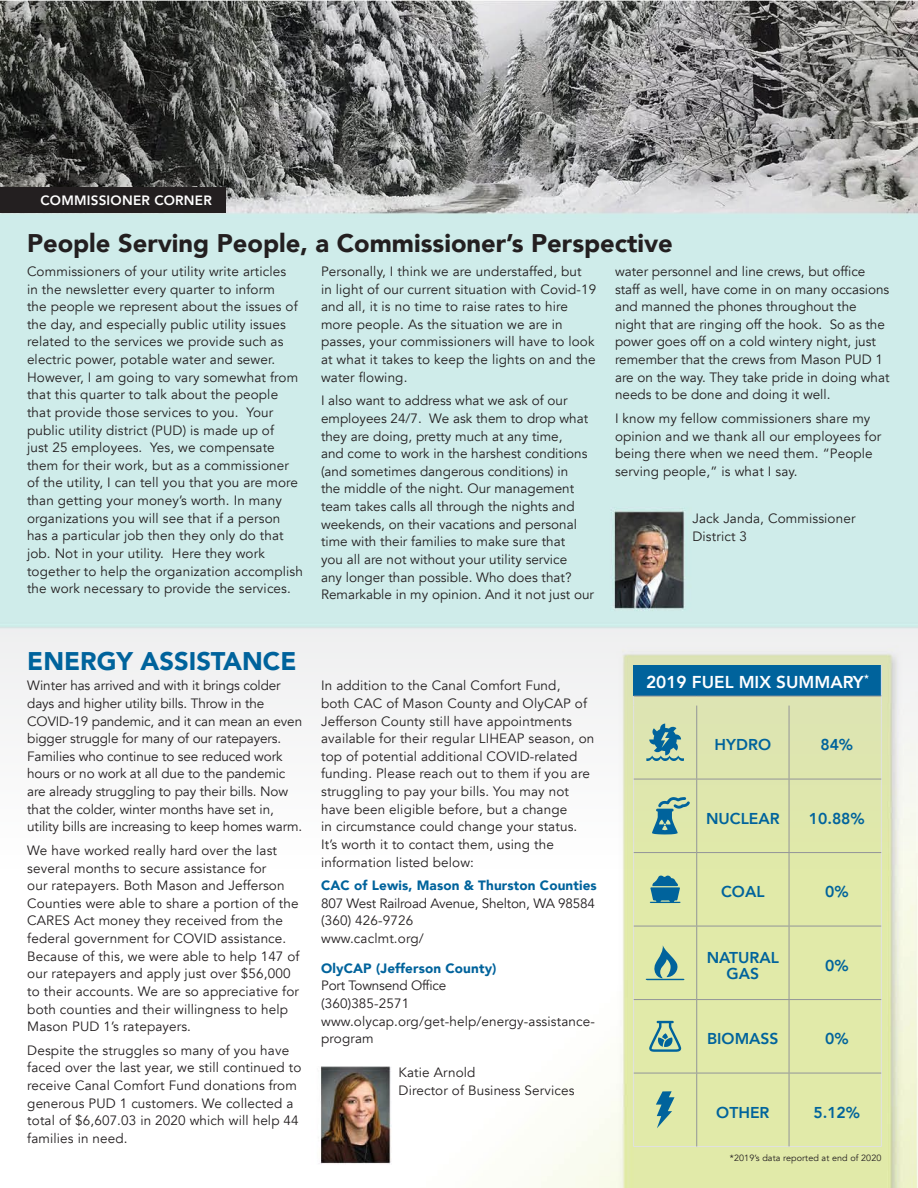
<style>
.page{position:relative;width:918px;height:1188px;background:#fff}
.page>*{position:absolute;margin:0;border:0;box-sizing:border-box;transform-origin:0 0}
.Body{font:900 25.5px "Avenir";color:#231f20}
.Body-2{font:900 25.5px "Avenir";color:#00639c}
.t1{font:800 17.25px "Avenir";color:#fff}
.t2{font:800 15.75px/16.4px "Avenir";color:#00639c;text-align:center}
.Body-3{font:13.5px/17.7px "Avenir";letter-spacing:.01em;color:#231f20}
.Body-4{font:13.5px/17.7px "Avenir";letter-spacing:-.01em;color:#231f20}
.Body-5{font:13.5px/17.7px "Avenir";letter-spacing:-.015em;color:#231f20}
.Body-6{font:900 13.5px "Avenir";letter-spacing:.01em;color:#00639c}
.t3{font:800 13.5px "Avenir";letter-spacing:.015em;color:#fff}
.Body-7{font:9px "Avenir";letter-spacing:.01em;color:#231f20}
.s1{font-weight:900;color:#00639c}
</style>
<div class="page">
<img style="left:0;top:1px;width:918px;height:1187px">
<svg style="left:0;top:627px;width:918px;height:280px;fill:#f4f4f5"></svg>
<div style="left:634px;top:665px;width:247px;height:31px;background:#00639c"></div>
<hr style="left:881px;top:665px;width:1px;height:31px;background:#ccdaeb">
<hr style="left:634px;top:696px;width:63px;height:1px;background:#939598">
<hr style="left:697px;top:696px;width:92px;height:1px;background:#939598">
<hr style="left:789px;top:696px;width:93px;height:1px;background:#939598">
<hr style="left:633px;top:706px;width:1px;height:73px;background:#e0e1e3">
<hr style="left:881px;top:706px;width:1px;height:73px;background:#e0e1e3">
<hr style="left:633px;top:779px;width:1px;height:74px;background:#e0e1e3">
<hr style="left:881px;top:779px;width:1px;height:74px;background:#e0e1e3">
<hr style="left:633px;top:853px;width:1px;height:73px;background:#e0e1e3">
<hr style="left:881px;top:853px;width:1px;height:73px;background:#e0e1e3">
<hr style="left:633px;top:926px;width:1px;height:74px;background:#e0e1e3">
<hr style="left:881px;top:926px;width:1px;height:74px;background:#e0e1e3">
<hr style="left:633px;top:1000px;width:1px;height:73px;background:#e0e1e3">
<hr style="left:881px;top:1000px;width:1px;height:73px;background:#e0e1e3">
<hr style="left:633px;top:1073px;width:1px;height:73px;background:#e0e1e3">
<hr style="left:634px;top:1146px;width:63px;height:1px;background:#e0e1e3">
<hr style="left:697px;top:1146px;width:92px;height:1px;background:#e0e1e3">
<hr style="left:881px;top:1073px;width:1px;height:73px;background:#e0e1e3">
<hr style="left:789px;top:1146px;width:92px;height:1px;background:#e0e1e3">
<hr style="left:696px;top:706px;width:1px;height:73px;background:#939598">
<hr style="left:789px;top:706px;width:1px;height:73px;background:#939598">
<hr style="left:634px;top:779px;width:63px;height:1px;background:#939598">
<hr style="left:697px;top:779px;width:92px;height:1px;background:#939598">
<hr style="left:696px;top:779px;width:1px;height:73px;background:#939598">
<hr style="left:789px;top:779px;width:92px;height:1px;background:#939598">
<hr style="left:789px;top:779px;width:1px;height:73px;background:#939598">
<hr style="left:634px;top:852px;width:63px;height:1px;background:#939598">
<hr style="left:697px;top:852px;width:92px;height:1px;background:#939598">
<hr style="left:696px;top:853px;width:1px;height:73px;background:#939598">
<hr style="left:789px;top:852px;width:92px;height:1px;background:#939598">
<hr style="left:789px;top:853px;width:1px;height:73px;background:#939598">
<hr style="left:634px;top:926px;width:63px;height:1px;background:#939598">
<hr style="left:697px;top:926px;width:92px;height:1px;background:#939598">
<hr style="left:696px;top:926px;width:1px;height:73px;background:#939598">
<hr style="left:789px;top:926px;width:92px;height:1px;background:#939598">
<hr style="left:789px;top:926px;width:1px;height:73px;background:#939598">
<hr style="left:634px;top:999px;width:63px;height:1px;background:#939598">
<hr style="left:697px;top:999px;width:92px;height:1px;background:#939598">
<hr style="left:696px;top:1000px;width:1px;height:73px;background:#939598">
<hr style="left:789px;top:999px;width:92px;height:1px;background:#939598">
<hr style="left:789px;top:1000px;width:1px;height:73px;background:#939598">
<hr style="left:634px;top:1073px;width:63px;height:1px;background:#939598">
<hr style="left:697px;top:1073px;width:92px;height:1px;background:#939598">
<hr style="left:696px;top:1073px;width:1px;height:73px;background:#939598">
<hr style="left:789px;top:1073px;width:92px;height:1px;background:#939598">
<hr style="left:789px;top:1073px;width:1px;height:73px;background:#939598">
<svg style="left:646px;top:724px;width:38px;height:37px"></svg>
<svg style="left:652px;top:797px;width:38px;height:38px"></svg>
<svg style="left:650px;top:875px;width:31px;height:28px"></svg>
<svg style="left:646px;top:945px;width:39px;height:35px"></svg>
<svg style="left:649px;top:1021px;width:32px;height:31px"></svg>
<svg style="left:656px;top:1091px;width:19px;height:37px"></svg>
<div style="left:0;top:188px;width:226px;height:25px;background:#231f20"></div>
<p class="t3" style="left:40px;top:190px;width:173px">COMMISSIONER CORNER</p>
<p class="Body" style="left:27px;top:222px;width:647px">People Serving People, a Commissioner’s Perspective</p>
<p class="Body-3" style="left:27px;top:263px;width:278px">Commissioners of your utility write articles<br>in the newsletter every quarter to inform<br>the people we represent about the issues of the day, and especially public utility issues related to the services we provide such as electric power, potable water and sewer.<br>However, I am going to vary somewhat from that this quarter to talk about the people that provide those services to you. Your public utility district (PUD) is made up of<br>just 25 employees. Yes, we compensate them for their work, but as a commissioner of the utility, I can tell you that you are more than getting your money’s worth. In many organizations you will see that if a person has a particular job then they only do that job. Not in your utility. Here they work together to help the organization accomplish the work necessary to provide the services.</p>
<p class="Body-3" style="left:321px;top:263px;width:277px">Personally, I think we are understaffed, but<br>in light of our current situation with Covid-19 and all, it is no time to raise rates to hire more people. As the situation we are in passes, your commissioners will have to look at what it takes to keep the lights on and the water flowing.</p>
<p class="Body-3" style="left:615px;top:263px;width:276px">water personnel and line crews, but office staff as well, have come in on many occasions and manned the phones throughout the night that are ringing off the hook. So as the power goes off on a cold wintery night, just remember that the crews from Mason PUD 1 are on the way. They take pride in doing what needs to be done and doing it well.</p>
<p class="Body-3" style="left:615px;top:410px;width:268px">I know my fellow commissioners share my opinion and we thank all our employees for being there when we need them. “People serving people,” is what I say.</p>
<p class="Body-3" style="left:692px;top:510px;width:165px">Jack Janda, Commissioner<br>District 3</p>
<p class="Body-3" style="left:321px;top:392px;width:274px">I also want to address what we ask of our employees 24/7. We ask them to drop what they are doing, pretty much at any time,<br>and come to work in the harshest conditions (and sometimes dangerous conditions) in<br>the middle of the night. Our management team takes calls all through the nights and weekends, on their vacations and personal time with their families to make sure that<br>you all are not without your utility service<br>any longer than possible. Who does that?<br>Remarkable in my opinion. And it not just our</p>
<p class="Body-2" style="left:27px;top:639px;width:271px">ENERGY ASSISTANCE</p>
<p class="Body-4" style="left:27px;top:677px;width:277px">Winter has arrived and with it brings colder days and higher utility bills. Throw in the COVID-19 pandemic, and it can mean an even bigger struggle for many of our ratepayers.<br>Families who continue to see reduced work hours or no work at all due to the pandemic are already struggling to pay their bills. Now that the colder, winter months have set in, utility bills are increasing to keep homes warm.</p>
<p class="Body-3" style="left:27px;top:842px;width:274px">We have worked really hard over the last several months to secure assistance for<br>our ratepayers. Both Mason and Jefferson Counties were able to share a portion of the CARES Act money they received from the federal government for COVID assistance.<br>Because of this, we were able to help 147 of our ratepayers and apply just over $56,000 to their accounts. We are so appreciative for both counties and their willingness to help Mason PUD 1’s ratepayers.</p>
<p class="Body-3" style="left:27px;top:1042px;width:276px">Despite the struggles so many of you have faced over the last year, we still continued to receive Canal Comfort Fund donations from generous PUD 1 customers. We collected a total of $6,607.03 in 2020 which will help 44 families in need.</p>
<p class="Body-3" style="left:321px;top:677px;width:275px">In addition to the Canal Comfort Fund,<br>both CAC of Mason County and OlyCAP of Jefferson County still have appointments available for their regular LIHEAP season, on top of potential additional COVID-related funding. Please reach out to them if you are struggling to pay your bills. You may not have been eligible before, but a change<br>in circumstance could change your status.<br>It’s worth it to contact them, using the information listed below:</p>
<p class="Body-5" style="left:321px;top:877px;width:277px"><span class="s1">CAC of Lewis, Mason &amp; Thurston Counties<br></span>807 West Railroad Avenue, Shelton, WA 98584 (360) 426-9726<br>www.caclmt.org/</p>
<p class="Body-6" style="left:321px;top:956px;width:177px">OlyCAP (Jefferson County)</p>
<p class="Body-3" style="left:321px;top:977px;width:275px">Port Townsend Office<br>(360)385-2571 www.olycap.org/get-help/energy-assistance&shy;program</p>
<p class="Body-3" style="left:399px;top:1064px;width:178px">Katie Arnold<br>Director of Business Services</p>
<p class="t1" style="left:646px;top:668px;width:224px">2019 FUEL MIX SUMMARY<sup>*</sup></p>
<p class="t2" style="left:715px;top:737px;width:58px">HYDRO</p>
<p class="t2" style="left:820px;top:737px;width:34px">84%</p>
<p class="t2" style="left:706px;top:810px;width:75px">NUCLEAR</p>
<p class="t2" style="left:809px;top:810px;width:58px">10.88%</p>
<p class="t2" style="left:721px;top:884px;width:45px">COAL</p>
<p class="t2" style="left:825px;top:884px;width:25px">0%</p>
<p class="t2" style="left:707px;top:949px;width:74px">NATURAL<br>GAS</p>
<p class="t2" style="left:825px;top:957px;width:25px">0%</p>
<p class="t2" style="left:707px;top:1031px;width:73px">BIOMASS</p>
<p class="t2" style="left:825px;top:1031px;width:25px">0%</p>
<p class="t2" style="left:716px;top:1104px;width:55px">OTHER</p>
<p class="t2" style="left:813px;top:1104px;width:48px">5.12%</p>
<p class="Body-7" style="left:730px;top:1152px;width:153px">*2019’s data reported at end of 2020</p>
</div>
